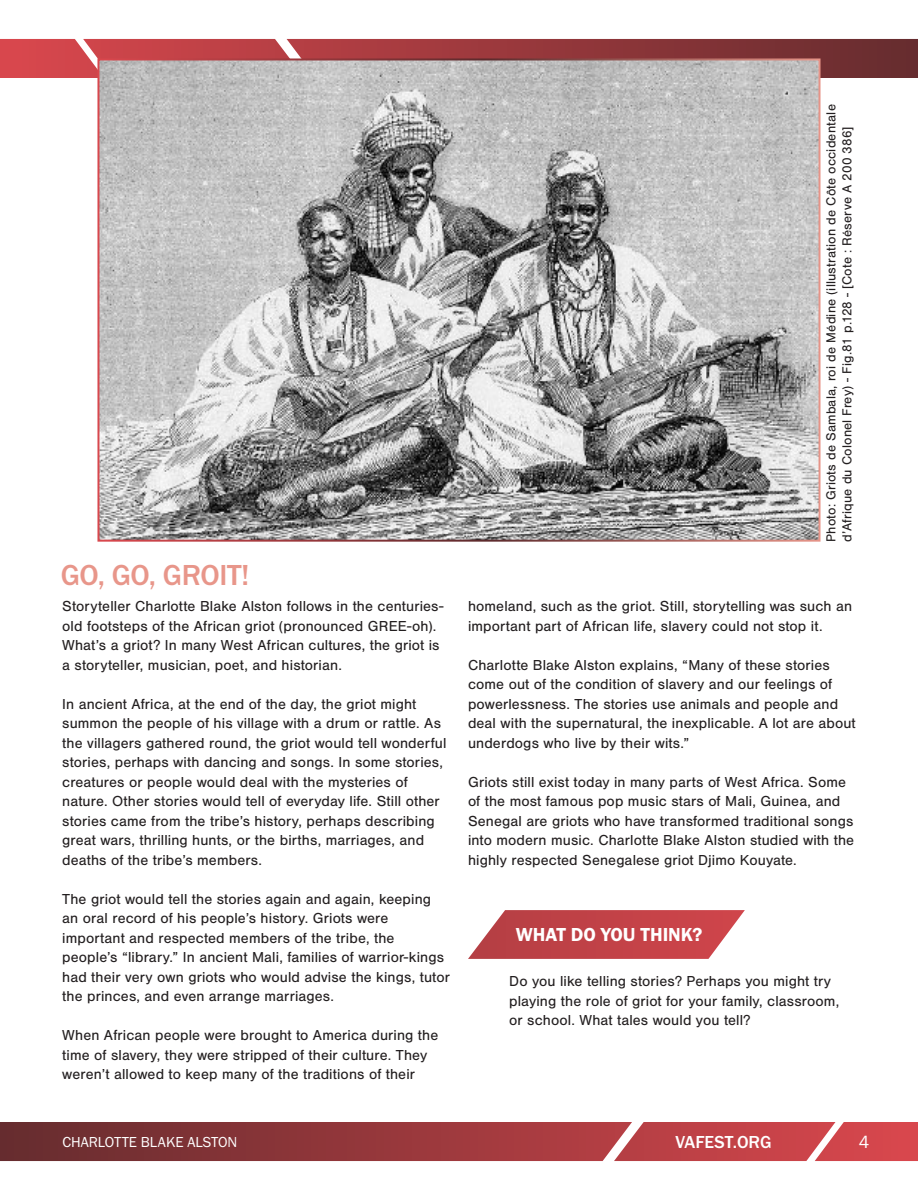
<style>
.page{position:relative;width:918px;height:1188px;background:#fff}
.page>*{position:absolute;margin:0;border:0;box-sizing:border-box;transform-origin:0 0}
.t1{font:500 30px "Franklin Gothic URW";letter-spacing:-.015em;color:#e8968a}
.t2{font:19.5px "Franklin Gothic URW Dem";color:#fff}
.t3{font:500 18px "Franklin Gothic URW";color:#fff}
.t4{font:18px "Franklin Gothic URW Boo";color:#fff}
.t5{font:15px/19.5px "Nimbus San";letter-spacing:.01em;color:#231f20}
.t6{font:15px "Franklin Gothic URW Boo";color:#fff}
.t7{font:13.5px/16.2px "Nimbus San";letter-spacing:.015em;color:#231f20}
</style>
<div class="page">
<svg style="left:0;top:1122px;width:918px;height:39px;background:#a13d42"></svg>
<svg style="left:468px;top:910px;width:277px;height:49px;background:#ca5b60"></svg>
<svg style="left:0;top:39px;width:918px;height:39px;background:#a14044"></svg>
<img style="left:100px;top:61px;width:718px;height:478px">
<p class="t1" style="left:61px;top:556px;width:190px">GO, GO, GROIT!</p>
<p class="t5" style="left:62px;top:597px;width:383px">Storyteller Charlotte Blake Alston follows in the centuries&shy;old footsteps of the African griot (pronounced GREE-oh).<br>What’s a griot? In many West African cultures, the griot is a storyteller, musician, poet, and historian.</p>
<p class="t5" style="left:62px;top:694px;width:386px">In ancient Africa, at the end of the day, the griot might summon the people of his village with a drum or rattle. As the villagers gathered round, the griot would tell wonderful stories, perhaps with dancing and songs. In some stories, creatures or people would deal with the mysteries of nature. Other stories would tell of everyday life. Still other stories came from the tribe’s history, perhaps describing great wars, thrilling hunts, or the births, marriages, and deaths of the tribe’s members.</p>
<p class="t5" style="left:62px;top:889px;width:389px">The griot would tell the stories again and again, keeping an oral record of his people’s history. Griots were important and respected members of the tribe, the people’s “library.” In ancient Mali, families of warrior-kings had their very own griots who would advise the kings, tutor the princes, and even arrange marriages.</p>
<p class="t5" style="left:62px;top:1026px;width:378px">When African people were brought to America during the time of slavery, they were stripped of their culture. They weren’t allowed to keep many of the traditions of their</p>
<p class="t7" style="left:823px;top:542px;width:439px;rotate:-90deg">Photo: Griots de Sambala, roi de Médine (illustration de Côte occidentale d’Afrique du Colonel Frey) - Fig.81 p.128 - [Cote : Réserve A 200 386]</p>
<p class="t5" style="left:468px;top:597px;width:386px">homeland, such as the griot. Still, storytelling was such an important part of African life, slavery could not stop it.</p>
<p class="t5" style="left:468px;top:655px;width:389px">Charlotte Blake Alston explains, “Many of these stories come out of the condition of slavery and our feelings of powerlessness. The stories use animals and people and deal with the supernatural, the inexplicable. A lot are about underdogs who live by their wits.”</p>
<p class="t5" style="left:468px;top:772px;width:388px">Griots still exist today in many parts of West Africa. Some of the most famous pop music stars of Mali, Guinea, and Senegal are griots who have transformed traditional songs into modern music. Charlotte Blake Alston studied with the highly respected Senegalese griot Djimo Kouyate.</p>
<p class="t2" style="left:516px;top:922px;width:188px">WHAT DO YOU THINK?</p>
<p class="t5" style="left:509px;top:972px;width:332px">Do you like telling stories? Perhaps you might try playing the role of griot for your family, classroom, or school. What tales would you tell?</p>
<p class="t6" style="left:62px;top:1133px;width:177px">CHARLOTTE BLAKE ALSTON</p>
<p class="t3" style="left:676px;top:1130px;width:98px">VAFEST.ORG</p>
<p class="t4" style="left:859px;top:1130px;width:12px">4</p>
</div>
